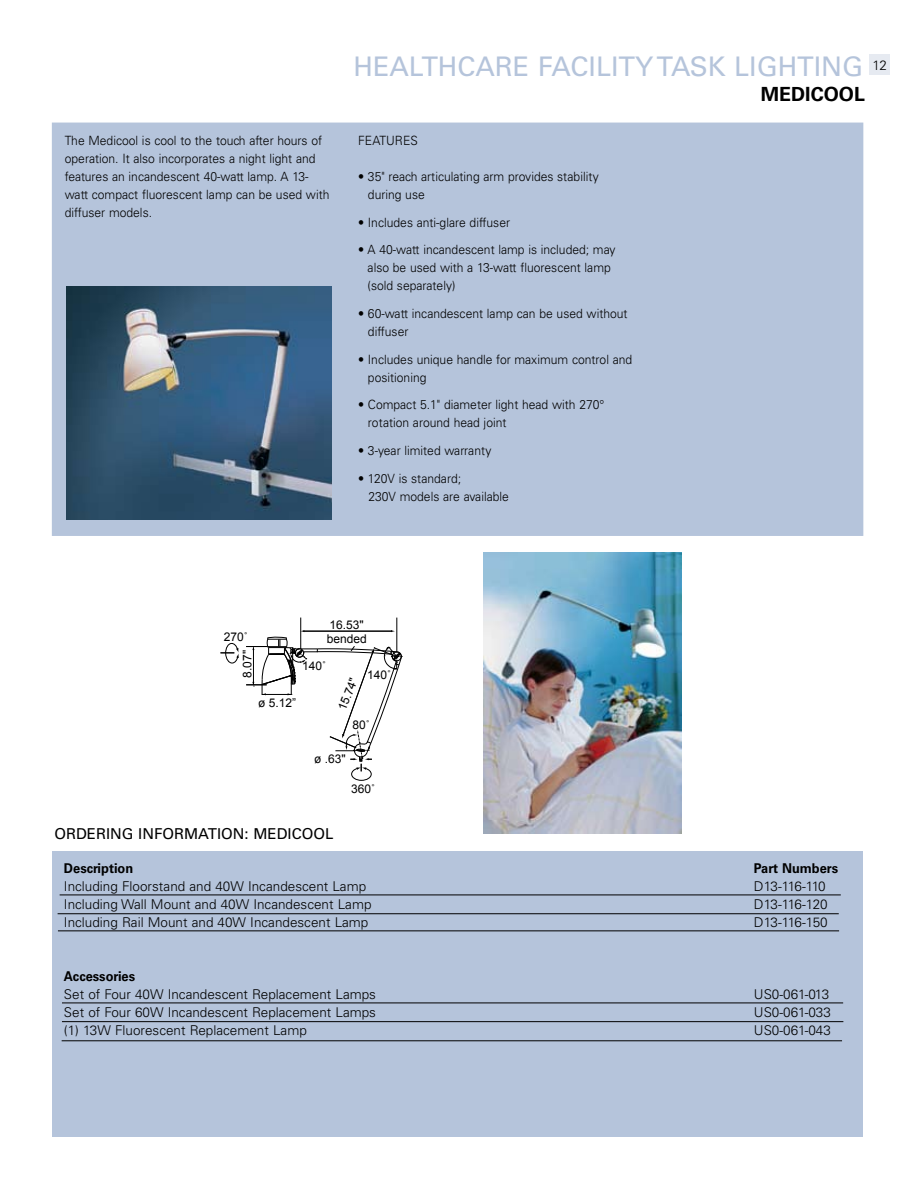
<style>
.page{position:relative;width:918px;height:1188px;background:#fff}
.page>*{position:absolute;margin:0;border:0;box-sizing:border-box;transform-origin:0 0}
.t1{font:27px "Univers";color:#b5c4db}
.t2{font:700 19.5px "Univers";color:#000}
.t3{font:15px "Univers";color:#000}
.t4{font:300 13.5px "Univers";color:#000}
.t5{font:700 13.5px "Univers";color:#000;scale:.95 1}
.t6{font:300 13.5px "Univers";letter-spacing:-.05em;color:#000}
.t7{font:300 13.5px "Univers";letter-spacing:-.065em;color:#000}
.t8{font:300 12.75px/18px "Univers";color:#000;scale:.95 1}
.t9{font:12px "Arial";color:#000}
</style>
<div class="page">
<div style="left:53px;top:123px;width:810px;height:412px;background:#b5c4db"></div>
<div style="left:52px;top:123px;width:811px;height:413px;border:2px solid #b5c4db"></div>
<div style="left:52px;top:852px;width:811px;height:285px;background:#b5c4db"></div>
<img style="left:66px;top:287px;width:266px;height:233px">
<hr style="left:62px;top:1021px;width:781px;height:1px;background:#000">
<hr style="left:62px;top:1040px;width:780px;height:1px;background:#000">
<hr style="left:62px;top:1003px;width:781px;height:1px;background:#000">
<hr style="left:60px;top:895px;width:781px;height:1px;background:#000">
<hr style="left:58px;top:913px;width:781px;height:1px;background:#000">
<hr style="left:396px;top:618px;width:1px;height:34px;background:#000">
<svg style="left:220px;top:643px;width:19px;height:21px"></svg>
<hr style="left:300px;top:618px;width:1px;height:31px;background:#000">
<svg style="left:246px;top:630px;width:157px;height:151px"></svg>
<img style="left:483px;top:552px;width:199px;height:282px">
<div style="left:869px;top:54px;width:21px;height:21px;background:#e6eaf1"></div>
<hr style="left:58px;top:931px;width:781px;height:1px;background:#000">
<h1 class="t1" style="left:354px;top:50px;width:17px">HEALTHCAREFACILITYTAS</h1>
<h1 class="t1" style="left:708px;top:50px;width:34px">K LIGHTING</h1>
<h2 class="t2" style="left:761px;top:82px;width:32px">MEDICOO</h2>
<h2 class="t2" style="left:854px;top:82px;width:12px">L</h2>
<p class="t4" style="left:873px;top:57px;width:16px">12</p>
<p class="t8" style="left:65px;top:131px;width:280px">The Medicool is cool to the touch after hours of operation. It also incorporates a night light and features an incandescent 40-watt lamp. A 13- watt compact fluorescent lamp can be used with diffuser models.</p>
<p class="t8" style="left:358px;top:131px;width:64px">FEATURES</p>
<p class="t8" style="left:368px;top:167px;width:244px;text-indent:-10px">• 35" reach articulating arm provides stability during use</p>
<p class="t8" style="left:358px;top:213px;width:161px">• Includes anti-glare diffuser</p>
<p class="t8" style="left:368px;top:241px;width:263px;text-indent:-9px">• A 40-watt incandescent lamp is included; may also be used with a 13-watt fluorescent lamp (sold separately)</p>
<p class="t8" style="left:368px;top:304px;width:275px;text-indent:-10px">• 60-watt incandescent lamp can be used without diffuser</p>
<p class="t8" style="left:368px;top:350px;width:280px;text-indent:-10px">• Includes unique handle for maximum control and positioning</p>
<p class="t8" style="left:368px;top:396px;width:250px;text-indent:-10px">• Compact 5.1" diameter light head with 270° rotation around head joint</p>
<p class="t8" style="left:358px;top:442px;width:142px">• 3-year limited warranty</p>
<p class="t8" style="left:368px;top:469px;width:149px;text-indent:-10px">• 120V is standard;<br>230V models are available</p>
<p class="t9" style="left:224px;top:630px;width:26px">270˚</p>
<p class="t9" style="left:330px;top:618px;width:36px">16.53"</p>
<p class="t9" style="left:327px;top:632px;width:42px">bended</p>
<p class="t9" style="left:241px;top:678px;width:29px;rotate:-90deg">8.07"</p>
<p class="t9" style="left:302px;top:659px;width:26px">140˚</p>
<p class="t9" style="left:258px;top:696px;width:40px">ø 5.12”</p>
<p class="t9" style="left:335px;top:707px;width:36px;rotate:-68deg">15.74"</p>
<p class="t9" style="left:367px;top:668px;width:26px">140˚</p>
<p class="t9" style="left:353px;top:718px;width:19px">80˚</p>
<p class="t9" style="left:314px;top:752px;width:33px">ø .63"</p>
<p class="t3" style="left:54px;top:825px;width:280px">ORDERING INFORMATION: MEDICOOL</p>
<p class="t9" style="left:351px;top:782px;width:26px">360˚</p>
<p class="t5" style="left:64px;top:860px;width:74px">Description</p>
<p class="t5" style="left:754px;top:860px;width:90px">Part Numbers</p>
<p class="t4" style="left:64px;top:878px;width:304px">Including Floorstand and 40W Incandescent Lamp</p>
<p class="t7" style="left:754px;top:878px;width:73px">D13-116-110</p>
<p class="t4" style="left:64px;top:896px;width:309px">Including Wall Mount and 40W Incandescent Lamp</p>
<p class="t6" style="left:754px;top:896px;width:75px">D13-116-120</p>
<p class="t4" style="left:64px;top:914px;width:306px">Including Rail Mount and 40W Incandescent Lamp</p>
<p class="t6" style="left:754px;top:914px;width:75px">D13-116-150</p>
<p class="t5" style="left:64px;top:968px;width:76px">Accessories</p>
<p class="t4" style="left:64px;top:986px;width:314px">Set of Four 40W Incandescent Replacement Lamps</p>
<p class="t4" style="left:754px;top:986px;width:77px">US0-061-013</p>
<p class="t4" style="left:64px;top:1004px;width:314px">Set of Four 60W Incandescent Replacement Lamps</p>
<p class="t4" style="left:754px;top:1004px;width:79px">US0-061-033</p>
<p class="t4" style="left:64px;top:1022px;width:244px">(1) 13W Fluorescent Replacement Lamp</p>
<p class="t4" style="left:754px;top:1022px;width:79px">US0-061-043</p>
</div>
